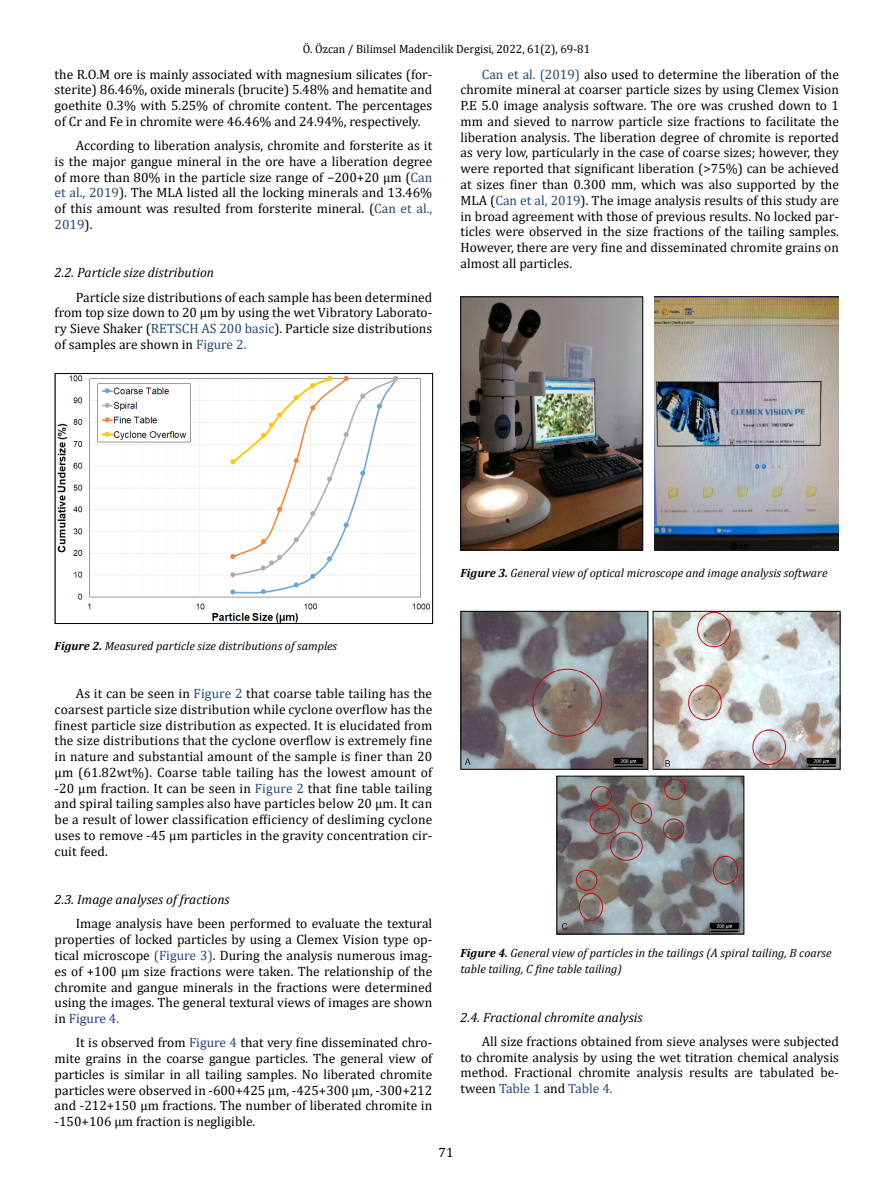
<style>
.page{position:relative;width:893px;height:1191px;background:#fff}
.page>*{position:absolute;margin:0;border:0;box-sizing:border-box;transform-origin:0 0}
.t1{font:13.5px/15.8px "Cambria";color:#000;text-align:justify}
.t2{font:italic 13.5px "Cambria";color:#000}
.t3{font:italic 12px/15.8px "Cambria";color:#000}
.t4{font:12px "Cambria";color:#000}
.s1{color:#1f497d}
.s2{font-weight:700}
.s3{color:#25408f}
</style>
<div class="page">
<img style="left:57px;top:375px;width:374px;height:247px">
<div style="left:55px;top:373px;width:378px;height:251px;border:1px solid #000"></div>
<img style="left:462px;top:299px;width:179px;height:249px">
<div style="left:460px;top:297px;width:183px;height:253px;border:1px solid #000"></div>
<img style="left:655px;top:297px;width:184px;height:253px">
<img style="left:462px;top:613px;width:184px;height:154px">
<div style="left:460px;top:611px;width:188px;height:158px;border:1px solid #000"></div>
<img style="left:655px;top:613px;width:183px;height:154px">
<div style="left:653px;top:611px;width:187px;height:158px;border:1px solid #000"></div>
<img style="left:558px;top:777px;width:184px;height:155px">
<div style="left:556px;top:775px;width:188px;height:159px;border:1px solid #000"></div>
<p class="t4" style="left:303px;top:41px;width:289px">Ö. Özcan / Bilimsel Madencilik Dergisi, 2022, 61(2), 69-81</p>
<p class="t1" style="left:55px;top:66px;width:379px">the R.O.M ore is mainly associated with magnesium silicates (for&shy;sterite) 86.46%, oxide minerals (brucite) 5.48% and hematite and goethite 0.3% with 5.25% of chromite content. The percentages of Cr and Fe in chromite were 46.46% and 24.94%, respectively.</p>
<p class="t1" style="left:55px;top:138px;width:379px;text-indent:21px">According to liberation analysis, chromite and forsterite as it is the major gangue mineral in the ore have a liberation degree of more than 80% in the particle size range of −200+20 µm (<span class="s1">Can et al., 2019</span>). The MLA listed all the locking minerals and 13.46% of this amount was resulted from forsterite mineral. (<span class="s1">Can et al., 2019</span>).</p>
<p class="t2" style="left:55px;top:263px;width:161px">2.2. Particle size distribution</p>
<p class="t1" style="left:55px;top:289px;width:379px;text-indent:21px">Particle size distributions of each sample has been determined from top size down to 20 µm by using the wet Vibratory Laborato&shy;ry Sieve Shaker (<span class="s1">RETSCH AS 200 basic</span>). Particle size distributions of samples are shown in <span class="s1">Figure 2.</span></p>
<p class="t1" style="left:460px;top:66px;width:380px;text-indent:21px"><span class="s1">Can et al. (2019)</span> also used to determine the liberation of the chromite mineral at coarser particle sizes by using Clemex Vision P.E 5.0 image analysis software. The ore was crushed down to 1 mm and sieved to narrow particle size fractions to facilitate the liberation analysis. The liberation degree of chromite is reported as very low, particularly in the case of coarse sizes; however, they were reported that significant liberation (&gt;75%) can be achieved at sizes finer than 0.300 mm, which was also supported by the MLA (<span class="s1">Can et al, 2019</span>). The image analysis results of this study are in broad agreement with those of previous results. No locked par&shy;ticles were observed in the size fractions of the tailing samples.<br>However, there are very fine and disseminated chromite grains on almost all particles.</p>
<p class="t3" style="left:55px;top:637px;width:284px"><span class="s2">Figure 2.</span> Measured particle size distributions of samples</p>
<p class="t1" style="left:55px;top:685px;width:379px;text-indent:21px">As it can be seen in <span class="s1">Figure 2</span> that coarse table tailing has the coarsest particle size distribution while cyclone overflow has the finest particle size distribution as expected. It is elucidated from the size distributions that the cyclone overflow is extremely fine in nature and substantial amount of the sample is finer than 20 µm (61.82wt%). Coarse table tailing has the lowest amount of -20 µm fraction. It can be seen in <span class="s1">Figure 2</span> that fine table tailing and spiral tailing samples also have particles below 20 µm. It can be a result of lower classification efficiency of desliming cyclone uses to remove -45 µm particles in the gravity concentration cir&shy;cuit feed.</p>
<p class="t2" style="left:55px;top:890px;width:177px">2.3. Image analyses of fractions</p>
<p class="t1" style="left:55px;top:916px;width:379px;text-indent:21px">Image analysis have been performed to evaluate the textural properties of locked particles by using a Clemex Vision type op&shy;tical microscope <span class="s1">(Figure 3)</span>. During the analysis numerous imag&shy;es of +100 µm size fractions were taken. The relationship of the chromite and gangue minerals in the fractions were determined using the images. The general textural views of images are shown in <span class="s3">Figure 4.</span></p>
<p class="t1" style="left:55px;top:1034px;width:379px;text-indent:21px">It is observed from <span class="s3">Figure 4</span> that very fine disseminated chro&shy;mite grains in the coarse gangue particles. The general view of particles is similar in all tailing samples. No liberated chromite particles were observed in -600+425 µm, -425+300 µm, -300+212 and -212+150 µm fractions. The number of liberated chromite in -150+106 µm fraction is negligible.</p>
<p class="t3" style="left:460px;top:564px;width:368px"><span class="s2">Figure 3.</span> General view of optical microscope and image analysis software</p>
<p class="t3" style="left:460px;top:945px;width:373px"><span class="s2">Figure 4.</span> General view of particles in the tailings (A spiral tailing, B coarse table tailing, C fine table tailing)</p>
<p class="t2" style="left:460px;top:1007px;width:184px">2.4. Fractional chromite analysis</p>
<p class="t1" style="left:460px;top:1033px;width:380px;text-indent:21px">All size fractions obtained from sieve analyses were subjected to chromite analysis by using the wet titration chemical analysis method. Fractional chromite analysis results are tabulated be&shy;tween <span class="s1">Table 1</span> and <span class="s1">Table 4.</span></p>
<p class="t1" style="left:439px;top:1144px;width:16px">71</p>
</div>
